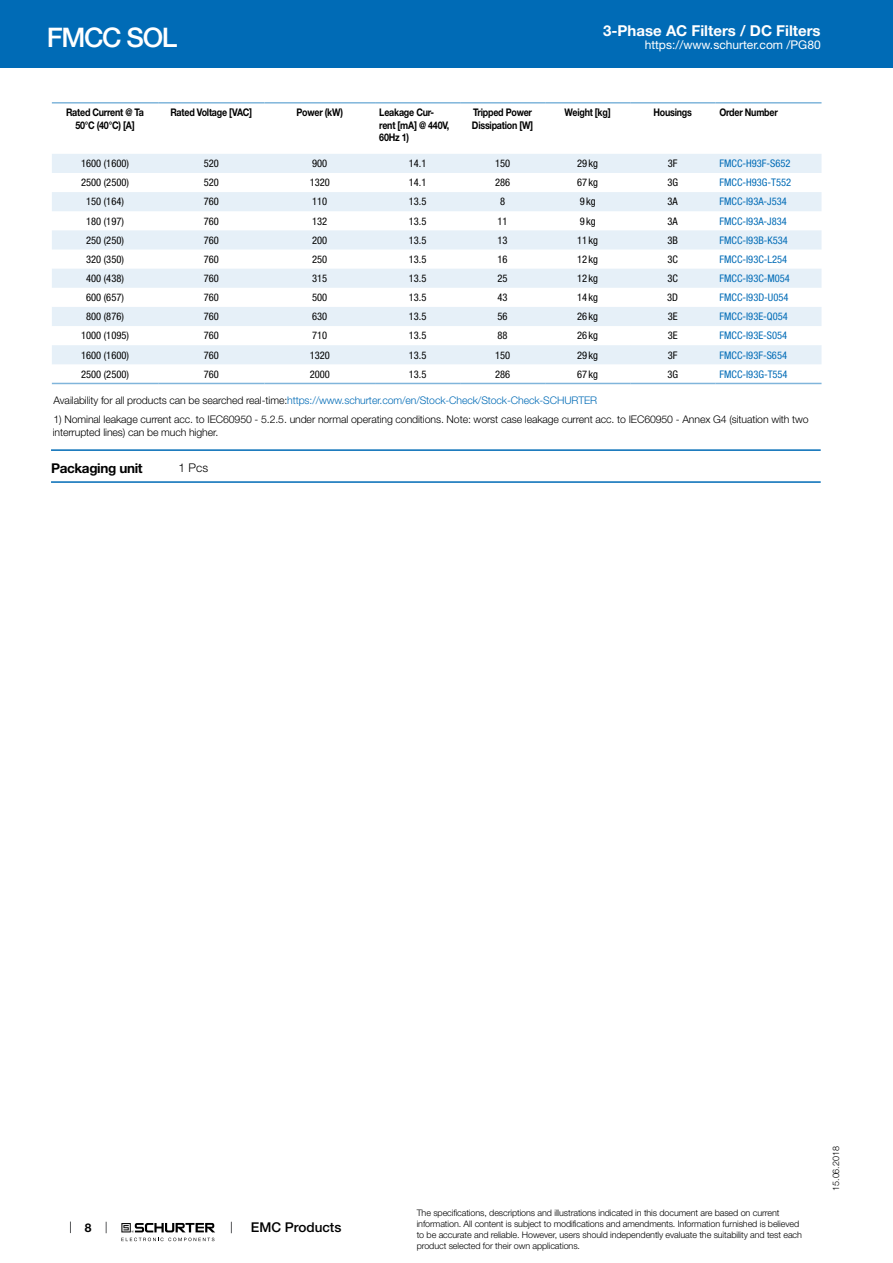
<style>
.page{position:relative;width:893px;height:1263px;background:#fff}
.page>*{position:absolute;margin:0;border:0;box-sizing:border-box;transform-origin:0 0}
.t1{font:500 27px "Helvetica Neue LT";letter-spacing:-.05em;color:#fff}
.t2{font:700 15px "Helvetica Neue LT";color:#fff}
.t3{font:700 13.5px "Helvetica Neue LT";letter-spacing:-.025em;color:#000}
.t4{font:500 13.5px "Helvetica Neue LT";color:#000}
.t5{font:12px "Helvetica Neue LT";color:#fff}
.t6{font:300 12px "Helvetica Neue LT";color:#000}
.t7{font:700 12px "Helvetica Neue LT";color:#000}
.t8{font:condensed 10.5px "Helvetica Neue LT";color:#000}
.t9{font:300 10.5px/12.6px "Helvetica Neue LT";letter-spacing:-.01em;color:#000}
.t10{font:condensed 10.5px "Helvetica Neue LT";color:#006bb6}
.t11{font:700 10.5px/12.6px "Helvetica Neue LT";letter-spacing:-.025em;color:#000;scale:.85 1}
.t12{font:300 10.5px "Helvetica Neue LT";letter-spacing:-.01em;color:#006bb6}
.t13{font:300 9px/10.8px "Helvetica Neue LT";letter-spacing:-.01em;color:#000}
.s1{color:#000}
</style>
<div class="page">
<svg style="left:70px;top:1221px;width:1px;height:12px"></svg>
<svg style="left:121px;top:1223px;width:94px;height:18px"></svg>
<div style="left:0;top:0;width:893px;height:68px;background:#006bb6"></div>
<hr style="left:52px;top:382px;width:769px;height:3px;background:#e0edf5">
<svg style="left:52px;top:154px;width:769px;height:210px;fill:#e6f0f8"></svg>
<hr style="left:52px;top:102px;width:106px;height:2px;background:#80b5db">
<hr style="left:158px;top:102px;width:106px;height:2px;background:#80b5db">
<hr style="left:264px;top:102px;width:111px;height:2px;background:#80b5db">
<hr style="left:375px;top:102px;width:85px;height:2px;background:#80b5db">
<hr style="left:460px;top:102px;width:85px;height:2px;background:#80b5db">
<hr style="left:545px;top:102px;width:85px;height:2px;background:#80b5db">
<hr style="left:630px;top:102px;width:85px;height:2px;background:#80b5db">
<hr style="left:715px;top:102px;width:106px;height:2px;background:#80b5db">
<hr style="left:52px;top:383px;width:106px;height:1px;background:#80b5db">
<hr style="left:158px;top:383px;width:106px;height:1px;background:#80b5db">
<hr style="left:264px;top:383px;width:111px;height:1px;background:#80b5db">
<hr style="left:375px;top:383px;width:85px;height:1px;background:#80b5db">
<hr style="left:460px;top:383px;width:85px;height:1px;background:#80b5db">
<hr style="left:545px;top:383px;width:85px;height:1px;background:#80b5db">
<hr style="left:630px;top:383px;width:85px;height:1px;background:#80b5db">
<hr style="left:715px;top:383px;width:106px;height:1px;background:#80b5db">
<hr style="left:51px;top:449px;width:770px;height:2px;background:#006bb6">
<hr style="left:51px;top:481px;width:770px;height:2px;background:#006bb6">
<h1 class="t1" style="left:47px;top:21px;width:132px">FMCC SOL</h1>
<h2 class="t2" style="left:603px;top:21px;width:219px">3-Phase AC Filters / DC Filters</h2>
<p class="t5" style="left:645px;top:38px;width:178px">https://www.schurter.com /PG80</p>
<p class="t11" style="left:66px;top:106px;width:93px;text-align:center">Rated Current @ Ta<br>50°C (40°C) [A]</p>
<p class="t11" style="left:170px;top:106px;width:98px">Rated Voltage [VAC]</p>
<p class="t11" style="left:296px;top:106px;width:56px">Power (kW)</p>
<p class="t11" style="left:379px;top:106px;width:84px">Leakage Cur&shy;rent [mA] @ 440V,<br>60Hz 1)</p>
<p class="t11" style="left:472px;top:106px;width:74px">Tripped Power<br>Dissipation [W]</p>
<p class="t11" style="left:565px;top:106px;width:56px">Weight [kg]</p>
<p class="t11" style="left:653px;top:106px;width:47px">Housings</p>
<p class="t11" style="left:719px;top:106px;width:70px">Order Number</p>
<p class="t8" style="left:81px;top:157px;width:49px">1600 (1600)</p>
<p class="t8" style="left:204px;top:157px;width:17px">520</p>
<p class="t8" style="left:312px;top:157px;width:17px">900</p>
<p class="t8" style="left:409px;top:157px;width:19px">14.1</p>
<p class="t8" style="left:495px;top:157px;width:17px">150</p>
<p class="t8" style="left:577px;top:157px;width:22px">29 kg</p>
<p class="t8" style="left:668px;top:157px;width:11px">3F</p>
<p class="t10" style="left:719px;top:157px;width:73px">FMCC-H93F-S652</p>
<p class="t8" style="left:81px;top:177px;width:49px">2500 (2500)</p>
<p class="t8" style="left:204px;top:177px;width:17px">520</p>
<p class="t8" style="left:310px;top:177px;width:22px">1320</p>
<p class="t8" style="left:409px;top:177px;width:19px">14.1</p>
<p class="t8" style="left:495px;top:177px;width:17px">286</p>
<p class="t8" style="left:577px;top:177px;width:22px">67 kg</p>
<p class="t8" style="left:667px;top:177px;width:12px">3G</p>
<p class="t10" style="left:719px;top:177px;width:73px">FMCC-H93G-T552</p>
<p class="t8" style="left:86px;top:196px;width:39px">150 (164)</p>
<p class="t8" style="left:204px;top:196px;width:17px">760</p>
<p class="t8" style="left:312px;top:196px;width:17px">110</p>
<p class="t8" style="left:409px;top:196px;width:19px">13.5</p>
<p class="t8" style="left:500px;top:196px;width:7px">8</p>
<p class="t8" style="left:580px;top:196px;width:17px">9kg</p>
<p class="t8" style="left:668px;top:196px;width:12px">3A</p>
<p class="t10" style="left:719px;top:196px;width:69px">FMCC-I93A-J534</p>
<p class="t8" style="left:86px;top:215px;width:39px">180 (197)</p>
<p class="t8" style="left:204px;top:215px;width:17px">760</p>
<p class="t8" style="left:312px;top:215px;width:17px">132</p>
<p class="t8" style="left:409px;top:215px;width:19px">13.5</p>
<p class="t8" style="left:498px;top:215px;width:12px">11</p>
<p class="t8" style="left:580px;top:215px;width:17px">9kg</p>
<p class="t8" style="left:668px;top:215px;width:12px">3A</p>
<p class="t10" style="left:719px;top:215px;width:69px">FMCC-I93A-J834</p>
<p class="t8" style="left:86px;top:234px;width:39px">250 (250)</p>
<p class="t8" style="left:204px;top:234px;width:17px">760</p>
<p class="t8" style="left:312px;top:234px;width:17px">200</p>
<p class="t8" style="left:409px;top:234px;width:19px">13.5</p>
<p class="t8" style="left:498px;top:234px;width:12px">13</p>
<p class="t8" style="left:577px;top:234px;width:22px">11 kg</p>
<p class="t8" style="left:667px;top:234px;width:12px">3B</p>
<p class="t10" style="left:719px;top:234px;width:70px">FMCC-I93B-K534</p>
<p class="t8" style="left:86px;top:253px;width:39px">320 (350)</p>
<p class="t8" style="left:204px;top:253px;width:17px">760</p>
<p class="t8" style="left:312px;top:253px;width:17px">250</p>
<p class="t8" style="left:409px;top:253px;width:19px">13.5</p>
<p class="t8" style="left:498px;top:253px;width:12px">16</p>
<p class="t8" style="left:577px;top:253px;width:22px">12 kg</p>
<p class="t8" style="left:667px;top:253px;width:12px">3C</p>
<p class="t10" style="left:719px;top:253px;width:69px">FMCC-I93C-L254</p>
<p class="t8" style="left:86px;top:272px;width:39px">400 (438)</p>
<p class="t8" style="left:204px;top:272px;width:17px">760</p>
<p class="t8" style="left:312px;top:272px;width:17px">315</p>
<p class="t8" style="left:409px;top:272px;width:19px">13.5</p>
<p class="t8" style="left:498px;top:272px;width:12px">25</p>
<p class="t8" style="left:577px;top:272px;width:22px">12 kg</p>
<p class="t8" style="left:667px;top:272px;width:12px">3C</p>
<p class="t10" style="left:719px;top:272px;width:72px">FMCC-I93C-M054</p>
<p class="t8" style="left:86px;top:291px;width:39px">600 (657)</p>
<p class="t8" style="left:204px;top:291px;width:17px">760</p>
<p class="t8" style="left:312px;top:291px;width:17px">500</p>
<p class="t8" style="left:409px;top:291px;width:19px">13.5</p>
<p class="t8" style="left:498px;top:291px;width:12px">43</p>
<p class="t8" style="left:577px;top:291px;width:22px">14 kg</p>
<p class="t8" style="left:667px;top:291px;width:12px">3D</p>
<p class="t10" style="left:719px;top:291px;width:70px">FMCC-I93D-U054</p>
<p class="t8" style="left:86px;top:310px;width:39px">800 (876)</p>
<p class="t8" style="left:204px;top:310px;width:17px">760</p>
<p class="t8" style="left:312px;top:310px;width:17px">630</p>
<p class="t8" style="left:409px;top:310px;width:19px">13.5</p>
<p class="t8" style="left:498px;top:310px;width:12px">56</p>
<p class="t8" style="left:577px;top:310px;width:22px">26 kg</p>
<p class="t8" style="left:668px;top:310px;width:11px">3E</p>
<p class="t10" style="left:719px;top:310px;width:70px">FMCC-I93E-Q054</p>
<p class="t8" style="left:81px;top:330px;width:49px">1000 (1095)</p>
<p class="t8" style="left:204px;top:330px;width:17px">760</p>
<p class="t8" style="left:312px;top:330px;width:17px">710</p>
<p class="t8" style="left:409px;top:330px;width:19px">13.5</p>
<p class="t8" style="left:498px;top:330px;width:12px">88</p>
<p class="t8" style="left:577px;top:330px;width:22px">26 kg</p>
<p class="t8" style="left:668px;top:330px;width:11px">3E</p>
<p class="t10" style="left:719px;top:330px;width:69px">FMCC-I93E-S054</p>
<p class="t8" style="left:81px;top:349px;width:49px">1600 (1600)</p>
<p class="t8" style="left:204px;top:349px;width:17px">760</p>
<p class="t8" style="left:310px;top:349px;width:22px">1320</p>
<p class="t8" style="left:409px;top:349px;width:19px">13.5</p>
<p class="t8" style="left:495px;top:349px;width:17px">150</p>
<p class="t8" style="left:577px;top:349px;width:22px">29 kg</p>
<p class="t8" style="left:668px;top:349px;width:11px">3F</p>
<p class="t10" style="left:719px;top:349px;width:69px">FMCC-I93F-S654</p>
<p class="t8" style="left:81px;top:368px;width:49px">2500 (2500)</p>
<p class="t8" style="left:204px;top:368px;width:17px">760</p>
<p class="t8" style="left:310px;top:368px;width:22px">2000</p>
<p class="t8" style="left:409px;top:368px;width:19px">13.5</p>
<p class="t8" style="left:495px;top:368px;width:17px">286</p>
<p class="t8" style="left:577px;top:368px;width:22px">67 kg</p>
<p class="t8" style="left:667px;top:368px;width:12px">3G</p>
<p class="t10" style="left:719px;top:368px;width:70px">FMCC-I93G-T554</p>
<p class="t12" style="left:54px;top:394px;width:545px"><span class="s1">Availability for all products can be searched real-time:</span>https://www.schurter.com/en/Stock-Check/Stock-Check-SCHURTER</p>
<p class="t9" style="left:53px;top:413px;width:757px">1) Nominal leakage current acc. to IEC60950 - 5.2.5. under normal operating conditions. Note: worst case leakage current acc. to IEC60950 - Annex G4 (situation with two interrupted lines) can be much higher.</p>
<p class="t3" style="left:51px;top:459px;width:93px">Packaging unit</p>
<p class="t6" style="left:179px;top:460px;width:31px">1 Pcs</p>
<p class="t7" style="left:85px;top:1220px;width:8px">8</p>
<p class="t4" style="left:251px;top:1219px;width:92px">EMC Products</p>
<p class="t13" style="left:417px;top:1207px;width:387px">The specifications, descriptions and illustrations indicated in this document are based on current information. All content is subject to modifications and amendments. Information furnished is believed to be accurate and reliable. However, users should independently evaluate the suitability and test each product selected for their own applications.</p>
<p class="t13" style="left:830px;top:1191px;width:46px;rotate:-90deg">15.06.2018</p>
</div>
